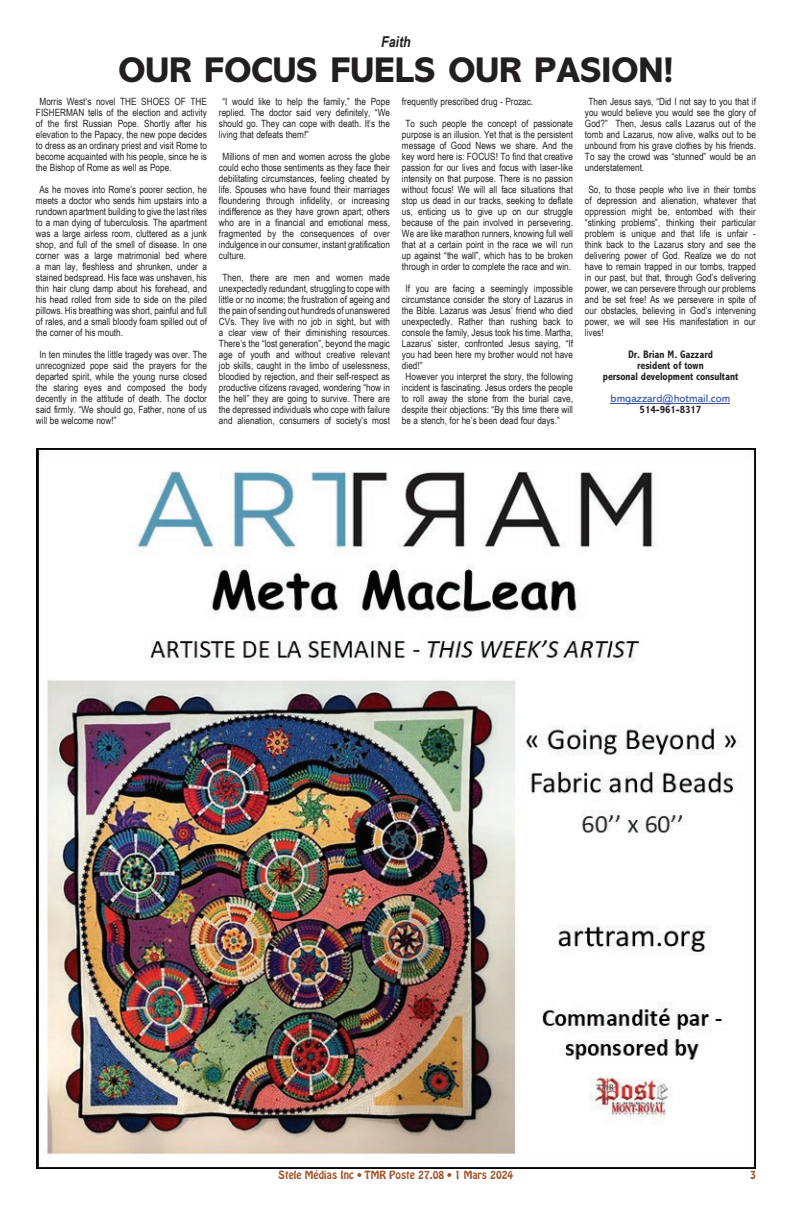
<style>
.page{position:relative;width:792px;height:1215px;background:#fff}
.page>*{position:absolute;margin:0;border:0;box-sizing:border-box;transform-origin:0 0}
.t1{font:800 36px "Abadi MT Pro";color:#231f20}
.t2{font:italic 700 15px "Arial Narrow";color:#231f20}
.t3{font:700 condensed 11px/11px "Abadi MT Pro";color:#231f20;text-align:center}
.t4{font:11px "Abadi MT Pro";color:#3853a3}
.t5{font:10px/11px "Arial Narrow";color:#231f20;text-align:justify}
.t6{font:10px "Hobo Std";color:#a2552b}
</style>
<div class="page">
<img style="left:36px;top:449px;width:720px;height:720px">
<hr style="left:611px;top:403px;width:119px;height:1px;background:#3853a3">
<h2 class="t2" style="left:381px;top:30px;width:31px">Faith</h2>
<h1 class="t1" style="left:118px;top:50px;width:557px">OUR FOCUS FUELS OUR PASION!</h1>
<p class="t5" style="left:36px;top:96px;width:173px;text-indent:4px">Morris West’s novel THE SHOES OF THE FISHERMAN tells of the election and activity of the first Russian Pope. Shortly after his elevation to the Papacy, the new pope decides to dress as an ordinary priest and visit Rome to become acquainted with his people, since he is the Bishop of Rome as well as Pope.</p>
<p class="t5" style="left:36px;top:184px;width:173px;text-indent:4px">As he moves into Rome’s poorer section, he meets a doctor who sends him upstairs into a rundown apartment building to give the last rites to a man dying of tuberculosis. The apartment was a large airless room, cluttered as a junk shop, and full of the smell of disease. In one corner was a large matrimonial bed where a man lay, fleshless and shrunken, under a stained bedspread. His face was unshaven, his thin hair clung damp about his forehead, and his head rolled from side to side on the piled pillows. His breathing was short, painful and full of rales, and a small bloody foam spilled out of the corner of his mouth.</p>
<p class="t5" style="left:36px;top:349px;width:172px;text-indent:4px">In ten minutes the little tragedy was over. The unrecognized pope said the prayers for the departed spirit, while the young nurse closed the staring eyes and composed the body decently in the attitude of death. The doctor said firmly. “We should go, Father, none of us will be welcome now!”</p>
<p class="t5" style="left:219px;top:96px;width:173px;text-indent:4px">“I would like to help the family,” the Pope replied. The doctor said very definitely, “We should go. They can cope with death. It’s the living that defeats them!”</p>
<p class="t5" style="left:219px;top:151px;width:173px;text-indent:4px">Millions of men and women across the globe could echo those sentiments as they face their debilitating circumstances, feeling cheated by life. Spouses who have found their marriages floundering through infidelity, or increasing indifference as they have grown apart; others who are in a financial and emotional mess, fragmented by the consequences of over indulgence in our consumer, instant gratification culture.</p>
<p class="t5" style="left:219px;top:272px;width:173px;text-align:center">Then, there are men and women made unexpectedly redundant, struggling to cope with little or no income; the frustration of ageing and the pain of sending out hundreds of unanswered CVs. They live with no job in sight, but with a clear view of their diminishing resources.<br>There’s the “lost generation”, beyond the magic age of youth and without creative relevant job skills, caught in the limbo of uselessness, bloodied by rejection, and their self-respect as productive citizens ravaged, wondering “how in the hell” they are going to survive. There are the depressed individuals who cope with failure and alienation, consumers of society’s most</p>
<p class="t5" style="left:402px;top:96px;width:133px">frequently prescribed drug - Prozac.</p>
<p class="t5" style="left:402px;top:118px;width:173px;text-align:center">To such people the concept of passionate purpose is an illusion. Yet that is the persistent message of Good News we share. And the key word here is: FOCUS! To find that creative passion for our lives and focus with laser-like intensity on that purpose. There is no passion without focus! We will all face situations that stop us dead in our tracks, seeking to deflate us, enticing us to give up on our struggle because of the pain involved in persevering.<br>We are like marathon runners, knowing full well that at a certain point in the race we will run up against “the wall”, which has to be broken through in order to complete the race and win.</p>
<p class="t5" style="left:406px;top:283px;width:169px">If you are facing a seemingly impossible</p>
<p class="t5" style="left:402px;top:294px;width:172px">circumstance consider the story of Lazarus in</p>
<p class="t5" style="left:402px;top:305px;width:172px">the Bible. Lazarus was Jesus’ friend who died</p>
<p class="t5" style="left:402px;top:316px;width:173px">unexpectedly. Rather than rushing back to</p>
<p class="t5" style="left:402px;top:327px;width:172px">console the family, Jesus took his time. Martha,</p>
<p class="t5" style="left:402px;top:338px;width:173px">Lazarus’ sister, confronted Jesus saying, “If</p>
<p class="t5" style="left:402px;top:349px;width:172px">you had been here my brother would not have</p>
<p class="t5" style="left:402px;top:360px;width:22px">died!”</p>
<p class="t5" style="left:406px;top:371px;width:169px">However you interpret the story, the following</p>
<p class="t5" style="left:402px;top:382px;width:172px">incident is fascinating. Jesus orders the people</p>
<p class="t5" style="left:402px;top:393px;width:173px">to roll away the stone from the burial cave,</p>
<p class="t5" style="left:402px;top:404px;width:172px">despite their objections: “By this time there will</p>
<p class="t5" style="left:402px;top:415px;width:159px">be a stench, for he’s been dead four days.”</p>
<p class="t5" style="left:585px;top:96px;width:172px;text-indent:4px">Then Jesus says, “Did I not say to you that if you would believe you would see the glory of God?” Then, Jesus calls Lazarus out of the tomb and Lazarus, now alive, walks out to be unbound from his grave clothes by his friends.<br>To say the crowd was “stunned” would be an understatement.</p>
<p class="t5" style="left:585px;top:184px;width:173px;text-indent:4px">So, to those people who live in their tombs of depression and alienation, whatever that oppression might be, entombed with their “stinking problems”, thinking their particular problem is unique and that life is unfair - think back to the Lazarus story and see the delivering power of God. Realize we do not have to remain trapped in our tombs, trapped in our past, but that, through God’s delivering power, we can persevere through our problems and be set free! As we persevere in spite of our obstacles, believing in God’s intervening power, we will see His manifestation in our lives!</p>
<p class="t3" style="left:603px;top:349px;width:137px">Dr. Brian M. Gazzard<br>resident of town<br>personal development consultant</p>
<p class="t4" style="left:611px;top:392px;width:121px">bmgazzard@hotmail.com</p>
<p class="t3" style="left:640px;top:404px;width:63px">514-961-8317</p>
<p class="t6" style="left:279px;top:1168px;width:236px">Stele Médias Inc • TMR Poste 27.08 • 1 Mars 2024</p>
<p class="t6" style="left:750px;top:1168px;width:7px">3</p>
</div>
